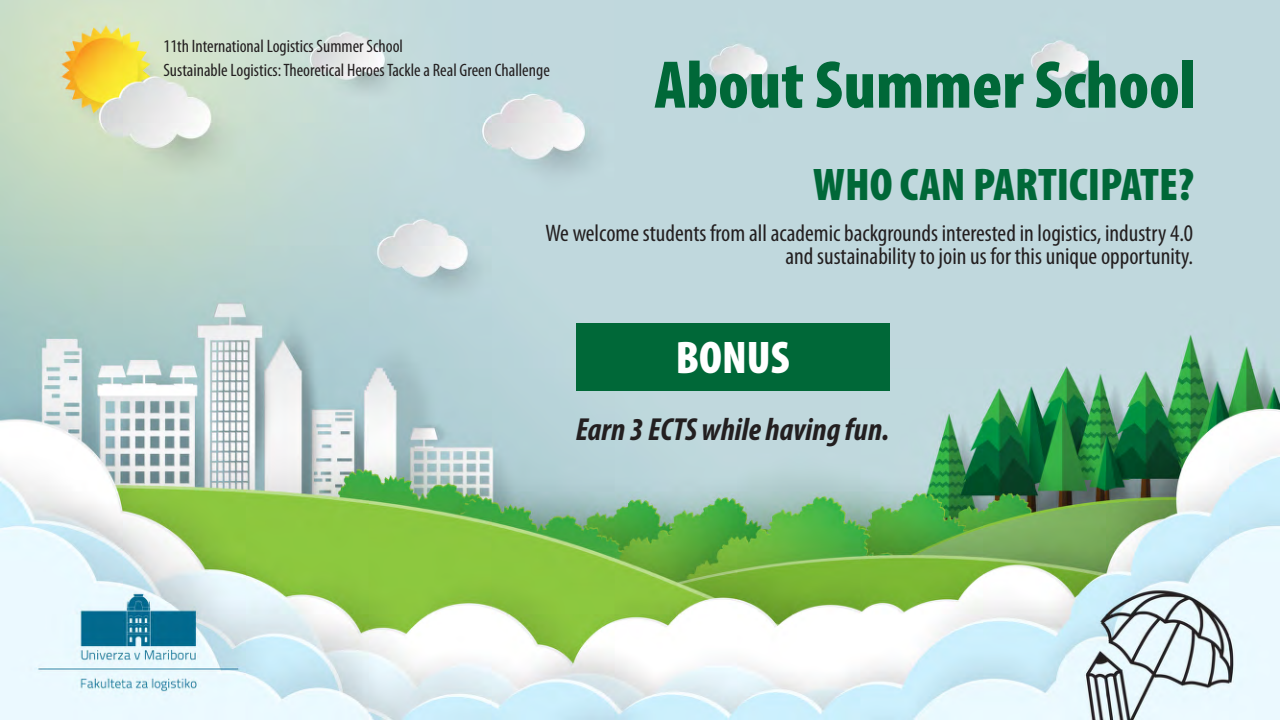
<style>
.page{position:relative;width:1280px;height:720px;background:#fff}
.page>*{position:absolute;margin:0;border:0;box-sizing:border-box;transform-origin:0 0}
.t1{font:900 condensed 68px "Myriad Pro";color:#006838}
.t2{font:900 condensed 46px "Myriad Pro";color:#006838}
.t3{font:900 condensed 46px "Myriad Pro";color:#fff}
.t4{font:italic 700 condensed 32px "Myriad Pro";color:#231f20}
.t5{font:condensed 24px/23px "Myriad Pro";color:#231f20;text-align:right}
.t6{font:condensed 18px/24px "Myriad Pro";color:#231f20}
</style>
<div class="page">
<img style="left:0;top:0;width:1280px;height:720px">
<div style="left:576px;top:324px;width:313px;height:67px;background:#006838"></div>
<p class="t6" style="left:163px;top:34px;width:388px">11th International Logistics Summer School<br>Sustainable Logistics: Theoretical Heroes Tackle a Real Green Challenge</p>
<h1 class="t1" style="left:654px;top:41px;width:543px">About Summer School</h1>
<h2 class="t2" style="left:813px;top:155px;width:382px">WHO CAN PARTICIPATE?</h2>
<p class="t5" style="left:545px;top:221px;width:649px">We welcome students from all academic backgrounds interested in logistics, industry 4.0 and sustainability to join us for this unique opportunity.</p>
<h2 class="t3" style="left:676px;top:328px;width:115px">BONUS</h2>
<h3 class="t4" style="left:576px;top:409px;width:315px">Earn 3 ECTS while having fun.</h3>
</div>
